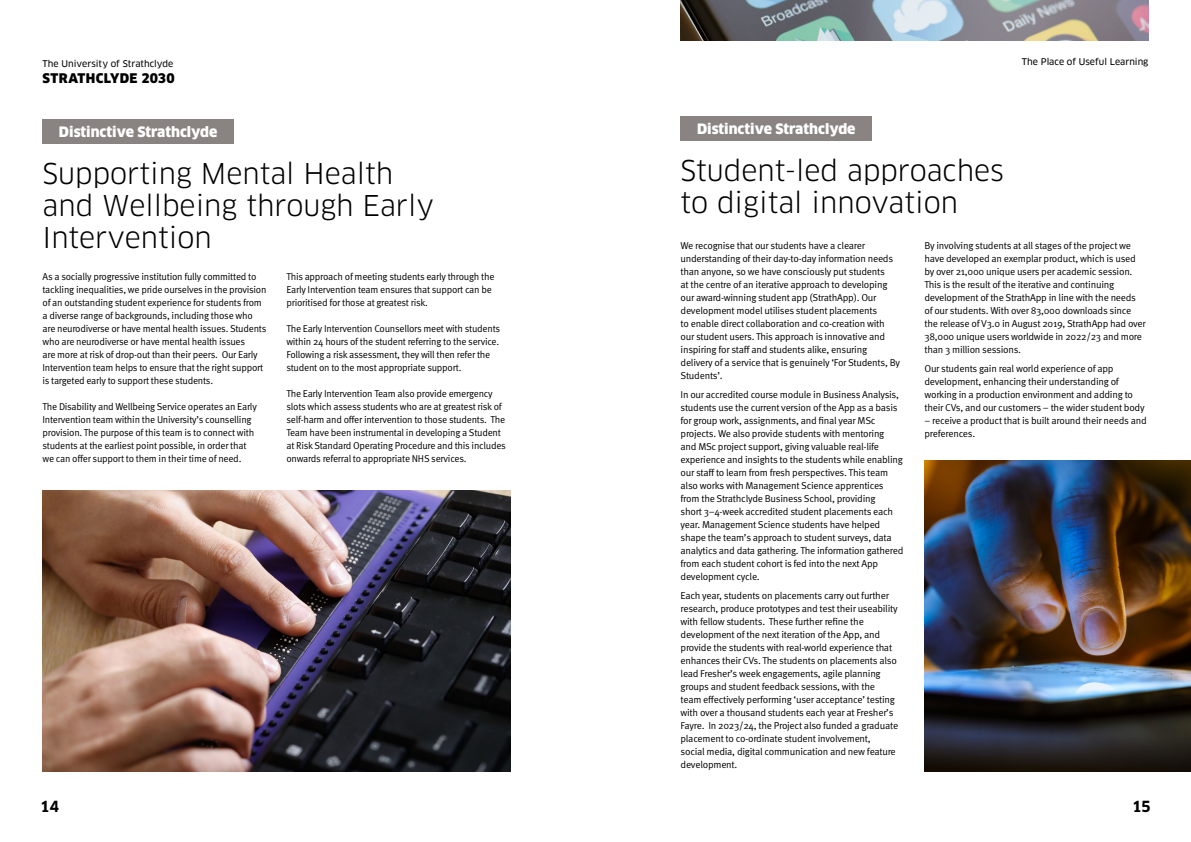
<style>
.page{position:relative;width:1191px;height:842px;background:#fff}
.page>*{position:absolute;margin:0;border:0;box-sizing:border-box;transform-origin:0 0}
.t1{font:28px/32px "Clan OT";color:#000}
.t2{font:700 15px "Clan OT";color:#000}
.t3{font:900 14px "Clan OT";color:#fff}
.t4{font:900 13px "Clan OT";letter-spacing:.025em;color:#000}
.t5{font:10px/13px "Meta OT Norm";letter-spacing:-.025em;color:#000}
.t6{font:9px "Clan OT News";color:#000}
</style>
<div class="page">
<div style="left:680px;top:116px;width:192px;height:25px;background:#898381"></div>
<img style="left:924px;top:461px;width:267px;height:310px">
<img style="left:680px;top:0;width:468px;height:41px">
<div style="left:43px;top:119px;width:191px;height:25px;background:#898381"></div>
<img style="left:43px;top:491px;width:467px;height:280px">
<p class="t6" style="left:43px;top:58px;width:132px">The University of Strathclyde</p>
<h3 class="t4" style="left:43px;top:70px;width:134px">STRATHCLYDE 2030</h3>
<p class="t3" style="left:59px;top:123px;width:160px">Distinctive Strathclyde</p>
<p class="t1" style="left:43px;top:157px;width:393px">Supporting Mental Health and Wellbeing through Early<br>Intervention</p>
<p class="t5" style="left:43px;top:270px;width:225px">As a socially progressive institution fully committed to tackling inequalities, we pride ourselves in the provision of an outstanding student experience for students from a diverse range of backgrounds, including those who are neurodiverse or have mental health issues. Students who are neurodiverse or have mental health issues<br>are more at risk of drop-out than their peers. Our Early Intervention team helps to ensure that the right support is targeted early to support these students.</p>
<p class="t5" style="left:43px;top:400px;width:216px">The Disability and Wellbeing Service operates an Early Intervention team within the University’s counselling provision. The purpose of this team is to connect with students at the earliest point possible, in order that we can offer support to them in their time of need.</p>
<p class="t5" style="left:286px;top:270px;width:210px">This approach of meeting students early through the<br>Early Intervention team ensures that support can be prioritised for those at greatest risk.</p>
<p class="t5" style="left:286px;top:322px;width:215px">The Early Intervention Counsellors meet with students within 24 hours of the student referring to the service.<br>Following a risk assessment, they will then refer the student on to the most appropriate support.</p>
<p class="t5" style="left:286px;top:387px;width:221px">The Early Intervention Team also provide emergency slots which assess students who are at greatest risk of self-harm and offer intervention to those students. The Team have been instrumental in developing a Student at Risk Standard Operating Procedure and this includes onwards referral to appropriate NHS services.</p>
<p class="t6" style="left:1021px;top:57px;width:128px">The Place of Useful Learning</p>
<p class="t3" style="left:697px;top:121px;width:160px">Distinctive Strathclyde</p>
<p class="t1" style="left:680px;top:154px;width:325px">Student-led approaches to digital innovation</p>
<p class="t5" style="left:680px;top:240px;width:221px">We recognise that our students have a clearer understanding of their day-to-day information needs than anyone, so we have consciously put students<br>at the centre of an iterative approach to developing our award-winning student app (StrathApp). Our development model utilises student placements<br>to enable direct collaboration and co-creation with our student users. This approach is innovative and inspiring for staff and students alike, ensuring delivery of a service that is genuinely ‘For Students, By Students’.</p>
<p class="t5" style="left:680px;top:388px;width:224px">In our accredited course module in Business Analysis, students use the current version of the App as a basis for group work, assignments, and final year MSc projects. We also provide students with mentoring<br>and MSc project support, giving valuable real-life experience and insights to the students while enabling our staff to learn from fresh perspectives. This team also works with Management Science apprentices from the Strathclyde Business School, providing<br>short 3–4-week accredited student placements each year. Management Science students have helped shape the team’s approach to student surveys, data analytics and data gathering. The information gathered from each student cohort is fed into the next App development cycle.</p>
<p class="t5" style="left:680px;top:589px;width:219px">Each year, students on placements carry out further research, produce prototypes and test their useability with fellow students. These further refine the development of the next iteration of the App, and provide the students with real-world experience that enhances their CVs. The students on placements also lead Fresher’s week engagements, agile planning groups and student feedback sessions, with the team effectively performing ‘user acceptance’ testing with over a thousand students each year at Fresher’s Fayre. In 2023/24, the Project also funded a graduate placement to co-ordinate student involvement,<br>social media, digital communication and new feature development.</p>
<p class="t5" style="left:924px;top:240px;width:223px">By involving students at all stages of the project we have developed an exemplar product, which is used by over 21,000 unique users per academic session.<br>This is the result of the iterative and continuing development of the StrathApp in line with the needs of our students. With over 83,000 downloads since the release of V3.0 in August 2019, StrathApp had over 38,000 unique users worldwide in 2022/23 and more than 3 million sessions.</p>
<p class="t5" style="left:924px;top:362px;width:222px">Our students gain real world experience of app development, enhancing their understanding of working in a production environment and adding to their CVs, and our customers – the wider student body</p>
<p class="t5" style="left:924px;top:414px;width:224px">– receive a product that is built around their needs and preferences.</p>
<h2 class="t2" style="left:40px;top:798px;width:20px">14</h2>
<h2 class="t2" style="left:1132px;top:798px;width:20px">15</h2>
</div>
